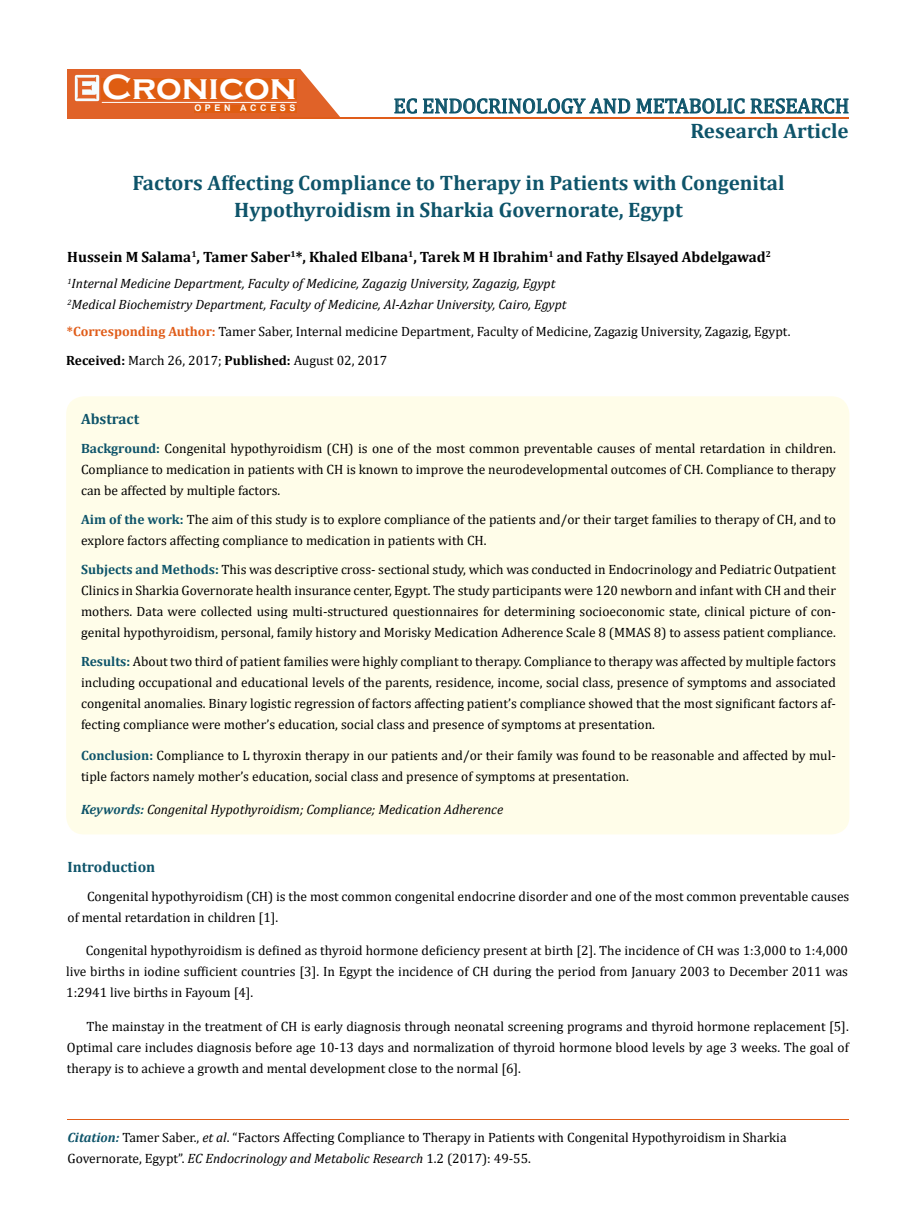
<style>
.page{position:relative;width:917px;height:1226px;background:#fff}
.page>*{position:absolute;margin:0;border:0;box-sizing:border-box;transform-origin:0 0}
.t1{font:700 36px "Copperplate Gothic";color:#fff}
.t2{font:700 21px/27px "Cambria";color:#0e546a;text-align:center}
.t3{font:21px "Cambria";color:#0e546a}
.t4{font:700 15px "Cambria";color:#000}
.t5{font:700 15px "Cambria";color:#0e546a}
.t6{font:13.5px/21px "Cambria";color:#000;text-align:justify}
.t7{font:italic 13.5px/21px "Cambria";color:#000}
.t8{font:700 9px "Arial";letter-spacing:.4em;color:#fff}
.s1{font-weight:700;color:#e05d1a}
.s2{font-weight:700}
.s3{font-weight:700;color:#0e546a}
.s4{font-weight:700;font-style:italic;color:#0e546a}
.s5{font-style:italic}
</style>
<div class="page">
<div style="left:67px;top:70px;width:290px;height:49px;background:#e06228"></div>
<img style="left:75px;top:75px;width:24px;height:26px">
<div style="left:102px;top:79px;width:195px;height:21px;background:#df5d11"></div>
<div style="left:194px;top:105px;width:103px;height:7px;background:#df5d11"></div>
<svg style="left:300px;top:69px;width:330px;height:49px"></svg>
<svg style="left:636px;top:98px;width:108px;height:16px"></svg>
<svg style="left:750px;top:98px;width:98px;height:16px"></svg>
<hr style="left:102px;top:102px;width:194px;height:1px;background:#fff">
<hr style="left:279px;top:118px;width:569px;height:1px;background:#e05d1a">
<hr style="left:67px;top:1119px;width:782px;height:1px;background:#e05d1a">
<div style="left:66px;top:396px;width:783px;height:438px;background:#fffde9;border-radius:18px"></div>
<h1 class="t1" style="left:102px;top:68px;width:196px">Cronicon</h1>
<p class="t8" style="left:194px;top:102px;width:103px">OPEN ACCESS</p>
<h2 class="t3" style="left:393px;top:93px;width:457px">EC ENDOCRINOLOGY AND METABOLIC RESEARCH</h2>
<h2 class="t2" style="left:690px;top:116px;width:160px">Research Article</h2>
<h2 class="t2" style="left:132px;top:169px;width:653px">Factors Affecting Compliance to Therapy in Patients with Congenital<br>Hypothyroidism in Sharkia Governorate, Egypt</h2>
<p class="t4" style="left:67px;top:246px;width:705px">Hussein M Salama<sup>1</sup>, Tamer Saber<sup>1</sup>*, Khaled Elbana<sup>1</sup>, Tarek M H Ibrahim<sup>1</sup> and Fathy Elsayed Abdelgawad<sup>2</sup></p>
<p class="t7" style="left:67px;top:272px;width:500px"><sup>1</sup>Internal Medicine Department, Faculty of Medicine, Zagazig University, Zagazig, Egypt<br><sup>2</sup>Medical Biochemistry Department, Faculty of Medicine, Al-Azhar University, Cairo, Egypt</p>
<p class="t6" style="left:67px;top:321px;width:725px"><span class="s1">*Corresponding Author:</span> Tamer Saber, Internal medicine Department, Faculty of Medicine, Zagazig University, Zagazig, Egypt.</p>
<p class="t6" style="left:66px;top:350px;width:323px"><span class="s2">Received:</span> March 26, 2017; <span class="s2">Published:</span> August 02, 2017</p>
<p class="t5" style="left:81px;top:408px;width:60px">Abstract</p>
<p class="t6" style="left:81px;top:438px;width:756px"><span class="s3">Background:</span> Congenital hypothyroidism (CH) is one of the most common preventable causes of mental retardation in children.<br>Compliance to medication in patients with CH is known to improve the neurodevelopmental outcomes of CH. Compliance to therapy can be affected by multiple factors.</p>
<p class="t6" style="left:81px;top:508px;width:756px"><span class="s3">Aim of the work:</span> The aim of this study is to explore compliance of the patients and/or their target families to therapy of CH, and to explore factors affecting compliance to medication in patients with CH.</p>
<p class="t6" style="left:81px;top:559px;width:756px"><span class="s3">Subjects and Methods:</span> This was descriptive cross- sectional study, which was conducted in Endocrinology and Pediatric Outpatient Clinics in Sharkia Governorate health insurance center, Egypt. The study participants were 120 newborn and infant with CH and their mothers. Data were collected using multi-structured questionnaires for determining socioeconomic state, clinical picture of con&shy;genital hypothyroidism, personal, family history and Morisky Medication Adherence Scale 8 (MMAS 8) to assess patient compliance.</p>
<p class="t6" style="left:81px;top:651px;width:756px"><span class="s3">Results:</span> About two third of patient families were highly compliant to therapy. Compliance to therapy was affected by multiple factors including occupational and educational levels of the parents, residence, income, social class, presence of symptoms and associated congenital anomalies. Binary logistic regression of factors affecting patient’s compliance showed that the most significant factors af&shy;fecting compliance were mother’s education, social class and presence of symptoms at presentation.</p>
<p class="t6" style="left:81px;top:744px;width:756px"><span class="s3">Conclusion:</span> Compliance to L thyroxin therapy in our patients and/or their family was found to be reasonable and affected by mul&shy;tiple factors namely mother’s education, social class and presence of symptoms at presentation.</p>
<p class="t7" style="left:81px;top:798px;width:423px"><span class="s3">Keywords:</span> Congenital Hypothyroidism; Compliance; Medication Adherence</p>
<p class="t5" style="left:67px;top:856px;width:89px">Introduction</p>
<p class="t6" style="left:67px;top:885px;width:783px;text-indent:19px">Congenital hypothyroidism (CH) is the most common congenital endocrine disorder and one of the most common preventable causes of mental retardation in children [1].</p>
<p class="t6" style="left:66px;top:940px;width:783px;text-indent:19px">Congenital hypothyroidism is defined as thyroid hormone deficiency present at birth [2]. The incidence of CH was 1:3,000 to 1:4,000 live births in iodine sufficient countries [3]. In Egypt the incidence of CH during the period from January 2003 to December 2011 was 1:2941 live births in Fayoum [4].</p>
<p class="t6" style="left:67px;top:1015px;width:783px;text-indent:19px">The mainstay in the treatment of CH is early diagnosis through neonatal screening programs and thyroid hormone replacement [5].<br>Optimal care includes diagnosis before age 10-13 days and normalization of thyroid hormone blood levels by age 3 weeks. The goal of therapy is to achieve a growth and mental development close to the normal [6].</p>
<p class="t6" style="left:67px;top:1126px;width:720px"><span class="s4">Citation:</span> Tamer Saber., <span class="s5">et al</span>. “Factors Affecting Compliance to Therapy in Patients with Congenital Hypothyroidism in Sharkia<br>Governorate, Egypt”. <span class="s5">EC Endocrinology and Metabolic Research</span> 1.2 (2017): 49-55.</p>
</div>
